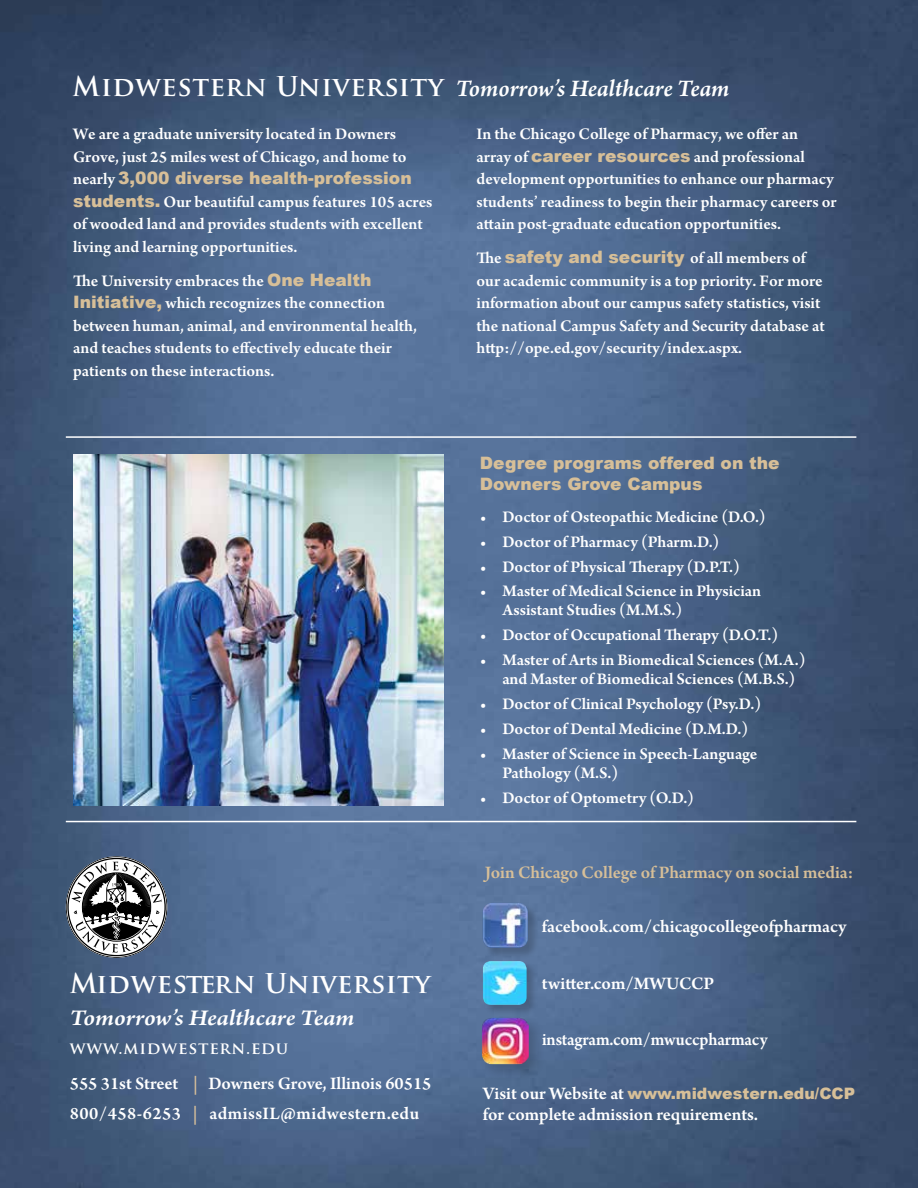
<style>
.page{position:relative;width:918px;height:1188px;background:#fff}
.page>*{position:absolute;margin:0;border:0;box-sizing:border-box;transform-origin:0 0}
.t1{font:700 26.55px "Trajan Pro";letter-spacing:.015em;color:#fff}
.t2{font:italic 600 25.05px "Arno Pro";letter-spacing:-.01em;color:#fff}
.t3{font:italic 600 23.7px "Arno Pro";letter-spacing:-.01em;color:#fff;scale:1.1 1}
.t4{font:600 18.6px/30px "Arno Pro";color:#fff}
.t5{font:600 18.6px "Arno Pro";letter-spacing:-.005em;color:#d7bf98}
.t6{font:600 18.6px "Arno Pro";color:#fff;scale:.95 1}
.t7{font:600 17.1px/22.5px "Arno Pro";color:#fff}
.t8{font:900 17.1px/21px "Arial";color:#d7bf98}
.t9{font:700 16.5px "Trajan Pro";letter-spacing:.05em;color:#fff}
.t10{font:900 15.75px "Arial";color:#d7bf98}
.s1{font-family:"Trajan Pro";font-weight:700;font-style:normal;font-size:26.55px}
.s2{font-family:"Arno Pro";font-weight:600;color:#fff}
.s3{font-family:"Arial";font-weight:900;color:#d7bf98}
.s4{color:#d8c09b}
.s5{font-family:"Arno Pro";font-weight:600;font-size:18.6px;color:#fff}
</style>
<div class="page">
<img style="left:0;top:0;width:918px;height:1188px">
<svg style="left:66px;top:856px;width:101px;height:102px"></svg>
<svg style="left:72px;top:862px;width:90px;height:91px"></svg>
<div style="left:483px;top:903px;width:56px;height:56px;background:#000;opacity:.18"></div>
<img style="left:483px;top:903px;width:45px;height:45px">
<div style="left:483px;top:961px;width:55px;height:55px;background:#000;opacity:.18"></div>
<img style="left:483px;top:961px;width:44px;height:44px">
<hr style="left:66px;top:436px;width:790px;height:2px;background:#fff">
<img style="left:73px;top:455px;width:370px;height:351px">
<hr style="left:66px;top:821px;width:790px;height:1px;background:#fff">
<div style="left:479px;top:1014px;width:67px;height:68px;background:#000;opacity:.18"></div>
<img style="left:482px;top:1017px;width:47px;height:47px">
<h2 class="t2" style="left:73px;top:73px;width:658px"><span class="s1">Midwestern University</span> Tomorrow’s Healthcare Team</h2>
<p class="t7" style="left:73px;top:124px;width:335px">We are a graduate university located in Downers<br>Grove, just 25 miles west of Chicago, and home to</p>
<p class="t8" style="left:73px;top:167px;width:340px"><span class="s2">nearly</span> 3,000 diverse health-profession</p>
<p class="t7" style="left:73px;top:191px;width:361px"><span class="s3">students.</span> Our beautiful campus features 105 acres of wooded land and provides students with excellent living and learning opportunities.</p>
<p class="t7" style="left:73px;top:270px;width:345px">The University embraces the <span class="s3">One Health Initiative,</span> which recognizes the connection between human, animal, and environmental health, and teaches students to effectively educate their patients on these interactions.</p>
<h1 class="t1" style="left:70px;top:967px;width:362px">Midwestern University</h1>
<h3 class="t3" style="left:70px;top:1004px;width:260px">Tomorrow’s Healthcare Team</h3>
<p class="t9" style="left:70px;top:1037px;width:220px">www.midwestern.edu</p>
<p class="t4" style="left:70px;top:1069px;width:363px">555 31st Street <span class="s4">|</span> Downers Grove, Illinois 60515<br>800/458-6253 <span class="s4">|</span> admissIL@midwestern.edu</p>
<p class="t7" style="left:477px;top:124px;width:362px">In the Chicago College of Pharmacy, we offer an array of <span class="s3">career resources</span> and professional development opportunities to enhance our pharmacy students’ readiness to begin their pharmacy careers or attain post-graduate education opportunities.</p>
<p class="t7" style="left:477px;top:248px;width:350px">The <span class="s3">safety and security</span> of all members of our academic community is a top priority. For more information about our campus safety statistics, visit the national Campus Safety and Security database at http://ope.ed.gov/security/index.aspx.</p>
<p class="t8" style="left:480px;top:452px;width:301px">Degree programs offered on the<br>Downers Grove Campus</p>
<p class="t7" style="left:480px;top:506px;width:287px">• Doctor of Osteopathic Medicine (D.O.)</p>
<p class="t7" style="left:480px;top:531px;width:241px">• Doctor of Pharmacy (Pharm.D.)</p>
<p class="t7" style="left:480px;top:556px;width:262px">• Doctor of Physical Therapy (D.P.T.)</p>
<p class="t7" style="left:502px;top:583px;width:260px;line-height:19px;text-indent:-22px">• Master of Medical Science in Physician<br>Assistant Studies (M.M.S.)</p>
<p class="t7" style="left:480px;top:625px;width:300px">• Doctor of Occupational Therapy (D.O.T.)</p>
<p class="t7" style="left:502px;top:651px;width:305px;line-height:19px;text-indent:-23px">• Master of Arts in Biomedical Sciences (M.A.) and Master of Biomedical Sciences (M.B.S.)</p>
<p class="t7" style="left:480px;top:694px;width:283px">• Doctor of Clinical Psychology (Psy.D.)</p>
<p class="t7" style="left:480px;top:718px;width:270px">• Doctor of Dental Medicine (D.M.D.)</p>
<p class="t7" style="left:502px;top:745px;width:257px;line-height:19px;text-indent:-23px">• Master of Science in Speech-Language<br>Pathology (M.S.)</p>
<p class="t7" style="left:480px;top:787px;width:216px">• Doctor of Optometry (O.D.)</p>
<p class="t5" style="left:485px;top:862px;width:370px">Join Chicago College of Pharmacy on social media:</p>
<p class="t4" style="left:542px;top:913px;width:306px">facebook.com/chicagocollegeofpharmacy</p>
<p class="t4" style="left:542px;top:969px;width:174px">twitter.com/MWUCCP</p>
<p class="t6" style="left:542px;top:1029px;width:239px">instagram.com/mwuccpharmacy</p>
<p class="t10" style="left:483px;top:1082px;width:374px"><span class="s5">Visit our Website at</span> www.midwestern.edu/CCP</p>
<p class="t4" style="left:483px;top:1100px;width:277px">for complete admission requirements.</p>
</div>
